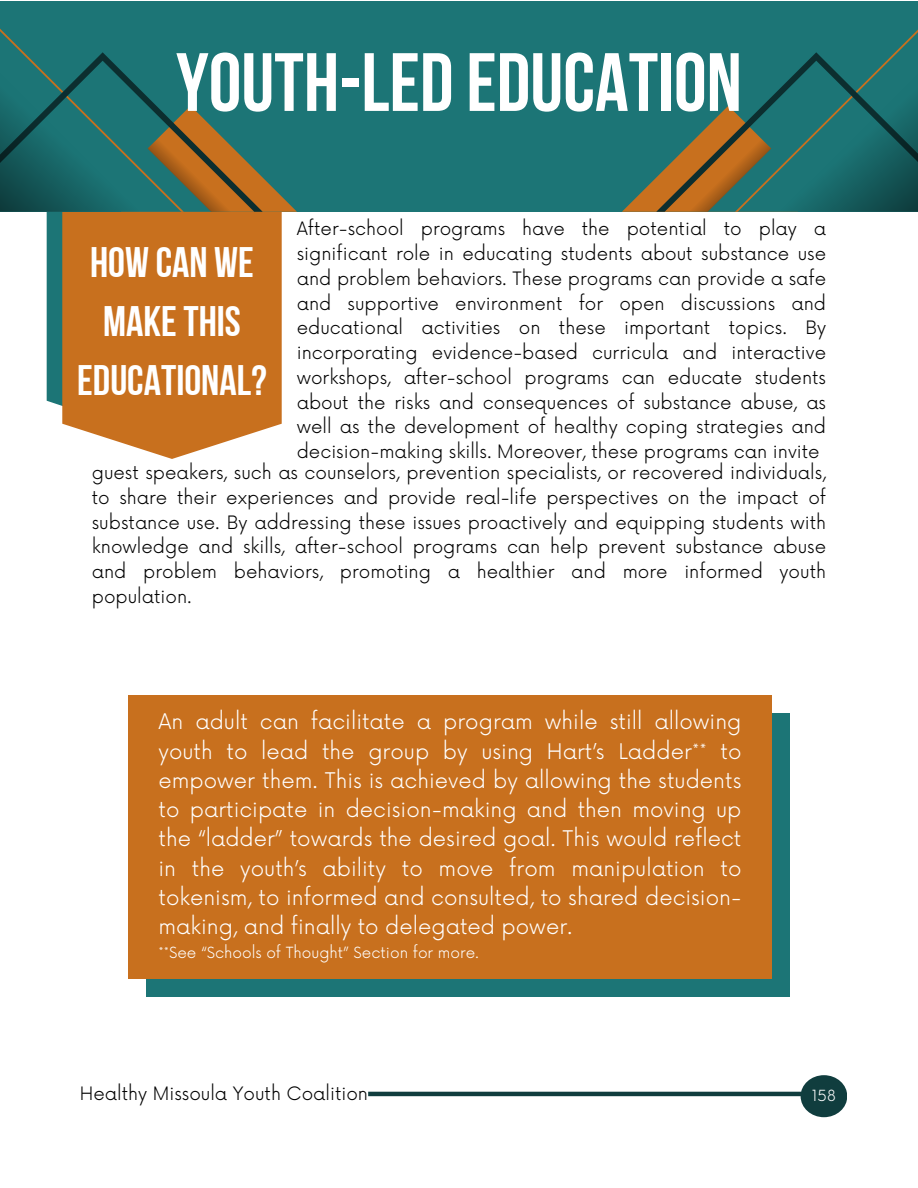
<style>
.page{position:relative;width:918px;height:1188px;background:#fff}
.page>*{position:absolute;margin:0;border:0;box-sizing:border-box;transform-origin:0 0}
.t1{font:82.5px "Bebas Neue Cyrillic";color:#fff}
.t2{font:42.6px/58.8px "Bebas Neue Cyrillic";color:#fff;text-align:center}
.t3{font:300 21px/29.2px "Now";color:#fff;text-align:justify}
.t4{font:300 18px/24.8px "Now";color:#000;text-align:justify}
.t5{font:300 15px "Now";color:#fff}
</style>
<div class="page">
<hr style="left:368px;top:1092px;width:437px;height:4px;background:#103d3e">
<div style="left:47px;top:212px;width:15px;height:194px;background:#1c7576"></div>
<svg style="left:62px;top:212px;width:220px;height:247px;background:#cb7a2e"></svg>
<div style="left:0;top:1px;width:918px;height:211px;background:#1c7576"></div>
<svg style="left:0;top:29px;width:297px;height:183px"></svg>
<svg style="left:622px;top:29px;width:296px;height:183px"></svg>
<div style="left:801px;top:1075px;width:46px;height:42px;background:#103d3e;border-radius:50%"></div>
<div style="left:146px;top:713px;width:644px;height:284px;background:#1c7576"></div>
<div style="left:128px;top:695px;width:644px;height:284px;background:#c8701e"></div>
<p class="t1" style="left:176px;top:49px;width:567px">YOUTH-LED EDUCATION</p>
<p class="t4" style="left:297px;top:217px;width:531px">After-school programs have the potential to play a significant role in educating students about substance use and problem behaviors. These programs can provide a safe and supportive environment for open discussions and educational activities on these important topics. By incorporating evidence-based curricula and interactive workshops, after-school programs can educate students about the risks and consequences of substance abuse, as well as the development of healthy coping strategies and decision-making skills. Moreover, these programs can invite</p>
<p class="t4" style="left:92px;top:461px;width:736px">guest speakers, such as counselors, prevention specialists, or recovered individuals, to share their experiences and provide real-life perspectives on the impact of substance use. By addressing these issues proactively and equipping students with knowledge and skills, after-school programs can help prevent substance abuse and problem behaviors, promoting a healthier and more informed youth population.</p>
<p class="t2" style="left:77px;top:237px;width:191px">HOW CAN WE<br>MAKETHIS<br>EDUCATIONAL?</p>
<p class="t3" style="left:158px;top:708px;width:584px">An adult can facilitate a program while still allowing youth to lead the group by using Hart’s Ladder** to empower them. This is achieved by allowing the students to participate in decision-making and then moving up the “ladder” towards the desired goal. This would reflect in the youth’s ability to move from manipulation to tokenism, to informed and consulted, to shared decision&shy;making, and finally to delegated power.</p>
<p class="t5" style="left:158px;top:944px;width:322px">**See “Schools of Thought” Section for more.</p>
<p class="t4" style="left:80px;top:1082px;width:290px">Healthy Missoula Youth Coalition</p>
<p class="t5" style="left:812px;top:1087px;width:25px">158</p>
</div>
